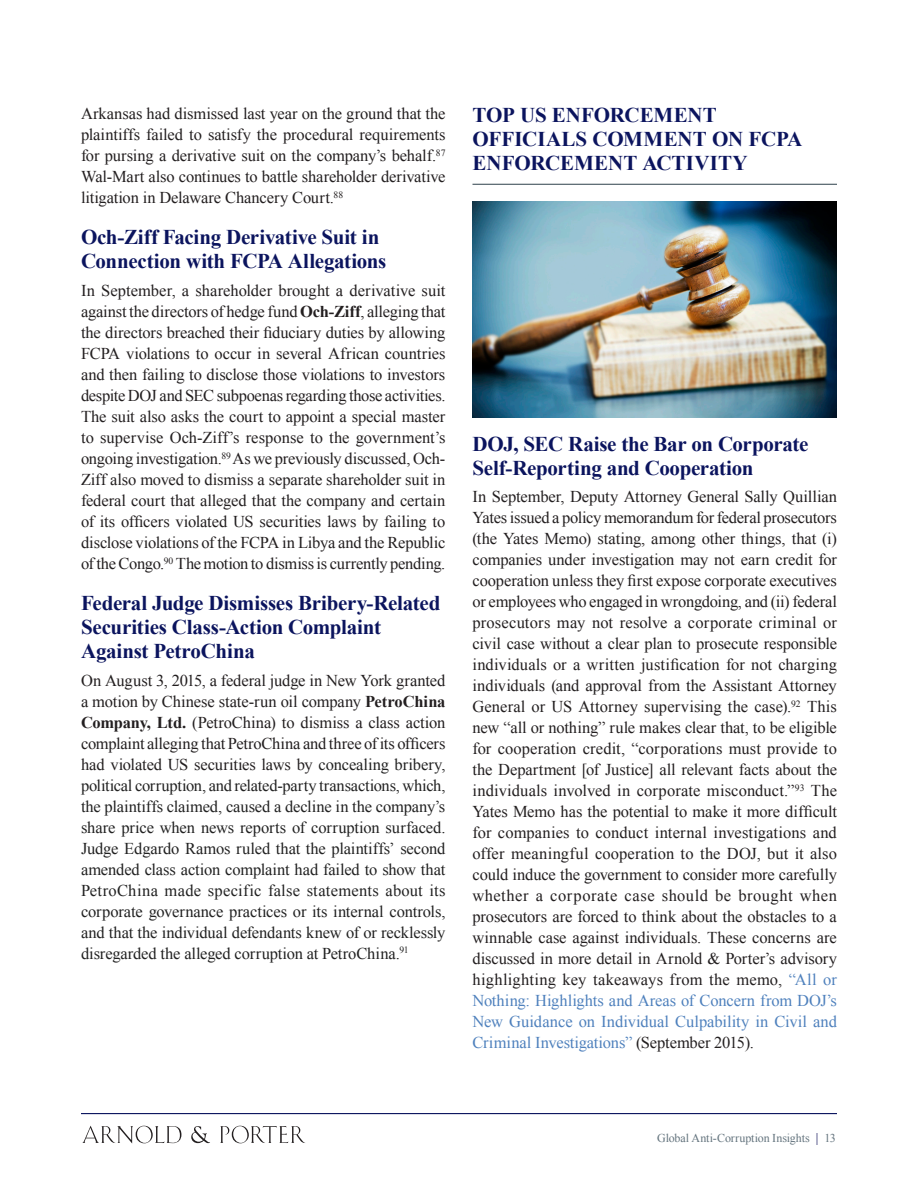
<style>
.page{position:relative;width:918px;height:1188px;background:#fff}
.page>*{position:absolute;margin:0;border:0;box-sizing:border-box;transform-origin:0 0}
.Heading_C{font:700 21px/24px "Times New Roman";letter-spacing:-.015em;color:#0b145e}
.Heading_B2{font:700 21px/24px "Times New Roman";letter-spacing:-.005em;color:#0b145e}
.BodyText{font:16.5px/21px "Times New Roman";letter-spacing:-.01em;color:#231f20;text-align:justify}
.BodyText-2{font:16.5px/21px "Times New Roman";letter-spacing:-.01em;color:#222;text-align:justify}
.t1{font:12px "Times New Roman";letter-spacing:-.01em;color:#64747e}
.s1{font-weight:700}
.s2{color:#231f20}
.s3{font-weight:700;color:#231f20}
.s4{color:#4f81bd}
.s5{font-family:"Univers";font-weight:300;color:#353674}
</style>
<div class="page">
<hr style="left:81px;top:1113px;width:756px;height:1px;background:#0b145e">
<hr style="left:65px;top:1150px;width:243px;height:1px;background:#00447b">
<hr style="left:82px;top:1124px;width:226px;height:1px;background:#00447b">
<svg style="left:82px;top:1126px;width:99px;height:18px"></svg>
<svg style="left:191px;top:1126px;width:19px;height:17px"></svg>
<svg style="left:220px;top:1126px;width:85px;height:17px"></svg>
<hr style="left:472px;top:184px;width:365px;height:1px;background:#45555f">
<img style="left:472px;top:202px;width:365px;height:216px">
<p class="BodyText" style="left:81px;top:103px;width:366px">Arkansas had dismissed last year on the ground that the plaintiffs failed to satisfy the procedural requirements for pursing a derivative suit on the company’s behalf.<sup>87<br></sup>Wal-Mart also continues to battle shareholder derivative litigation in Delaware Chancery Court.<sup>88</sup></p>
<p class="Heading_C" style="left:81px;top:225px;width:307px">Och-Ziff Facing Derivative Suit in<br>Connection with FCPA Allegations</p>
<p class="BodyText" style="left:81px;top:280px;width:366px">In September, a shareholder brought a derivative suit against the directors of hedge fund <span class="s1">Och-Ziff</span>, alleging that the directors breached their fiduciary duties by allowing FCPA violations to occur in several African countries and then failing to disclose those violations to investors despite DOJ and SEC subpoenas regarding those activities.<br>The suit also asks the court to appoint a special master to supervise Och-Ziff’s response to the government’s ongoing investigation.<sup>89</sup> As we previously discussed, Och-Ziff also moved to dismiss a separate shareholder suit in federal court that alleged that the company and certain of its officers violated US securities laws by failing to disclose violations of the FCPA in Libya and the Republic of the Congo.<sup>90</sup> The motion to dismiss is currently pending.</p>
<p class="Heading_C" style="left:81px;top:590px;width:361px">Federal Judge Dismisses Bribery-Related<br>Securities Class-Action Complaint<br>Against PetroChina</p>
<p class="BodyText-2" style="left:81px;top:669px;width:366px"><span class="s2">On August 3, 2015, a federal judge in New York granted a motion by Chinese state-run oil company</span> <span class="s3">PetroChina Company, Ltd.</span> <span class="s2">(PetroChina) to dismiss a class action complaint alleging that PetroChina and three of its officers had violated US securities laws by</span> concealing bribery, political corruption, and related-party transactions, which, the plaintiffs claimed, caused a decline in the company’s share price when news reports of corruption surfaced.<br>Judge Edgardo Ramos ruled that the plaintiffs’ second amended class action complaint had failed to show that PetroChina made specific false statements about its corporate governance practices or its internal controls, and that the individual defendants knew of or recklessly disregarded the alleged corruption at PetroChina.<sup>91</sup></p>
<p class="Heading_B2" style="left:472px;top:103px;width:331px">TOP US ENFORCEMENT<br>OFFICIALS COMMENT ON FCPA<br>ENFORCEMENT ACTIVITY</p>
<p class="Heading_C" style="left:472px;top:431px;width:338px">DOJ, SEC Raise the Bar on Corporate<br>Self-Reporting and Cooperation</p>
<p class="BodyText" style="left:472px;top:486px;width:366px">In September, Deputy Attorney General Sally Quillian Yates issued a policy memorandum for federal prosecutors (the Yates Memo) stating, among other things, that (i) companies under investigation may not earn credit for cooperation unless they first expose corporate executives or employees who engaged in wrongdoing, and (ii) federal prosecutors may not resolve a corporate criminal or civil case without a clear plan to prosecute responsible individuals or a written justification for not charging individuals (and approval from the Assistant Attorney General or US Attorney supervising the case).<sup>92</sup> This new “all or nothing” rule makes clear that, to be eligible for cooperation credit, “corporations must provide to the Department [of Justice] all relevant facts about the individuals involved in corporate misconduct.”<sup>93</sup> The Yates Memo has the potential to make it more difficult for companies to conduct internal investigations and offer meaningful cooperation to the DOJ, but it also could induce the government to consider more carefully whether a corporate case should be brought when prosecutors are forced to think about the obstacles to a winnable case against individuals. These concerns are discussed in more detail in Arnold &amp; Porter’s advisory highlighting key takeaways from the memo, <span class="s4">“All or Nothing: Highlights and Areas of Concern from DOJ’s New Guidance on Individual Culpability in Civil and Criminal Investigations”</span> (September 2015).</p>
<p class="t1" style="left:657px;top:1130px;width:180px">Global Anti-Corruption Insights <span class="s5">|</span> 13</p>
</div>
